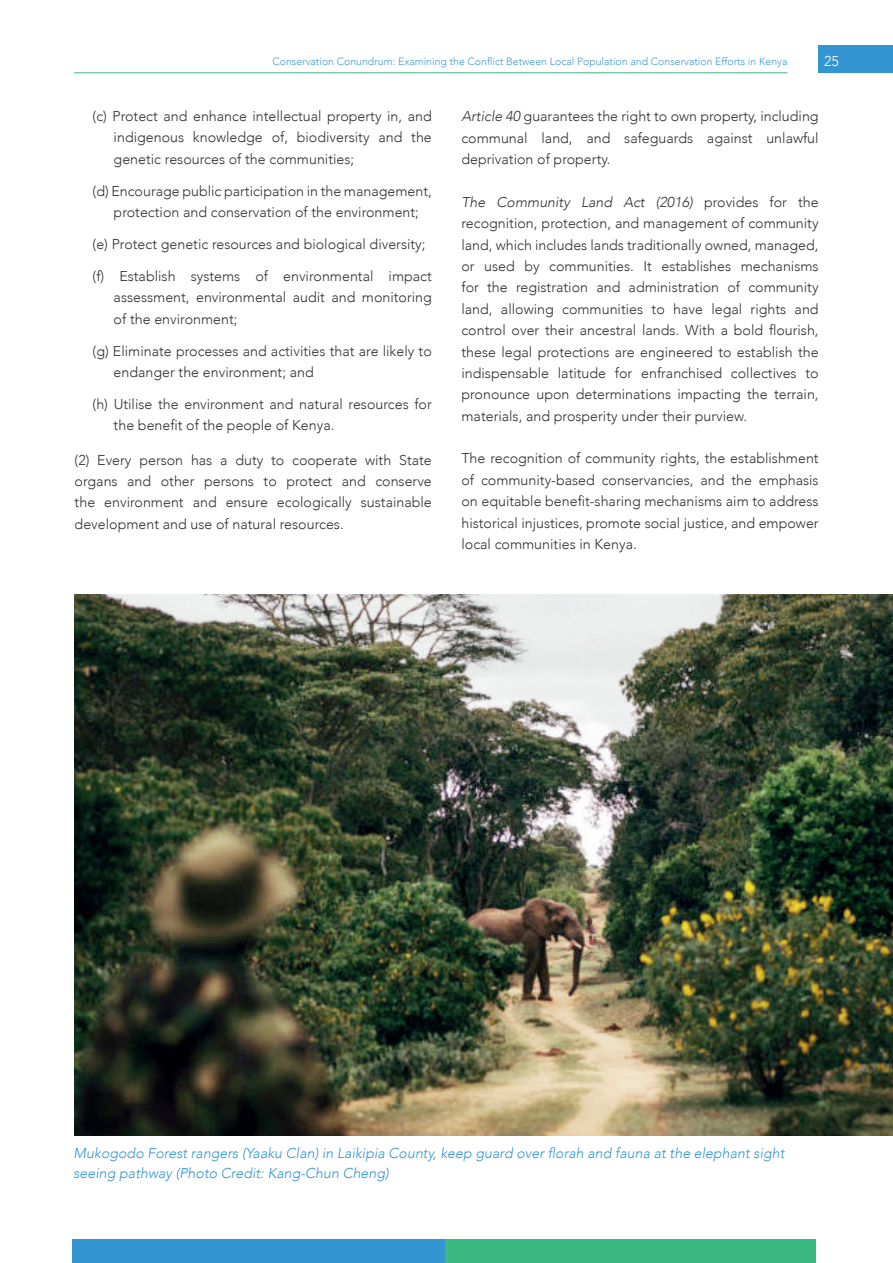
<style>
.page{position:relative;width:893px;height:1263px;background:#fff}
.page>*{position:absolute;margin:0;border:0;box-sizing:border-box;transform-origin:0 0}
.Body_text{font:300 14.25px/21.3px "Avenir";color:#333233;text-align:justify}
.Indd_i{font:300 14.25px/21.3px "Avenir";color:#333233;text-align:justify}
.Captions{font:italic 300 14.25px/20.2px "Avenir";color:#3396d2}
.t1{font:300 14.25px "Avenir";color:#fff}
.Body_text-2{font:300 10.5px "Avenir";color:#429ad4}
.s1{font-style:italic}
</style>
<div class="page">
<div style="left:72px;top:1239px;width:373px;height:24px;background:#3396d2"></div>
<div style="left:445px;top:1239px;width:371px;height:24px;background:#3ab983"></div>
<div style="left:819px;top:45px;width:74px;height:28px;background:#3396d2"></div>
<hr style="left:74px;top:72px;width:713px;height:1px;background:#3ab983">
<img style="left:74px;top:594px;width:819px;height:541px">
<p class="Body_text-2" style="left:272px;top:55px;width:517px">Conservation Conundrum: Examining the Conflict Between Local Population and Conservation Efforts in Kenya</p>
<p class="t1" style="left:824px;top:52px;width:16px">25</p>
<p class="Indd_i" style="left:114px;top:105px;width:320px;text-indent:-21px">(c) Protect and enhance intellectual property in, and indigenous knowledge of, biodiversity and the genetic resources of the communities;</p>
<p class="Indd_i" style="left:93px;top:180px;width:341px;text-align:center">(d) Encourage public participation in the management, protection and conservation of the environment;</p>
<p class="Indd_i" style="left:93px;top:233px;width:334px">(e) Protect genetic resources and biological diversity;</p>
<p class="Indd_i" style="left:114px;top:265px;width:320px;text-indent:-21px">(f) Establish systems of environmental impact assessment, environmental audit and monitoring of the environment;</p>
<p class="Indd_i" style="left:114px;top:340px;width:320px;text-indent:-21px">(g) Eliminate processes and activities that are likely to endanger the environment; and</p>
<p class="Indd_i" style="left:114px;top:393px;width:320px;text-indent:-21px">(h) Utilise the environment and natural resources for the benefit of the people of Kenya.</p>
<p class="Body_text" style="left:75px;top:449px;width:359px">(2) Every person has a duty to cooperate with State organs and other persons to protect and conserve the environment and ensure ecologically sustainable development and use of natural resources.</p>
<p class="Body_text" style="left:461px;top:106px;width:359px"><span class="s1">Article 40</span> guarantees the right to own property, including communal land, and safeguards against unlawful deprivation of property.</p>
<p class="Body_text" style="left:461px;top:191px;width:359px"><span class="s1">The Community Land Act (2016)</span> provides for the recognition, protection, and management of community land, which includes lands traditionally owned, managed, or used by communities. It establishes mechanisms for the registration and administration of community land, allowing communities to have legal rights and control over their ancestral lands. With a bold flourish, these legal protections are engineered to establish the indispensable latitude for enfranchised collectives to pronounce upon determinations impacting the terrain, materials, and prosperity under their purview.</p>
<p class="Body_text" style="left:461px;top:448px;width:359px">The recognition of community rights, the establishment of community-based conservancies, and the emphasis on equitable benefit-sharing mechanisms aim to address historical injustices, promote social justice, and empower local communities in Kenya.</p>
<p class="Captions" style="left:74px;top:1142px;width:712px">Mukogodo Forest rangers (Yaaku Clan) in Laikipia County, keep guard over florah and fauna at the elephant sight seeing pathway (Photo Credit: Kang-Chun Cheng)</p>
</div>
